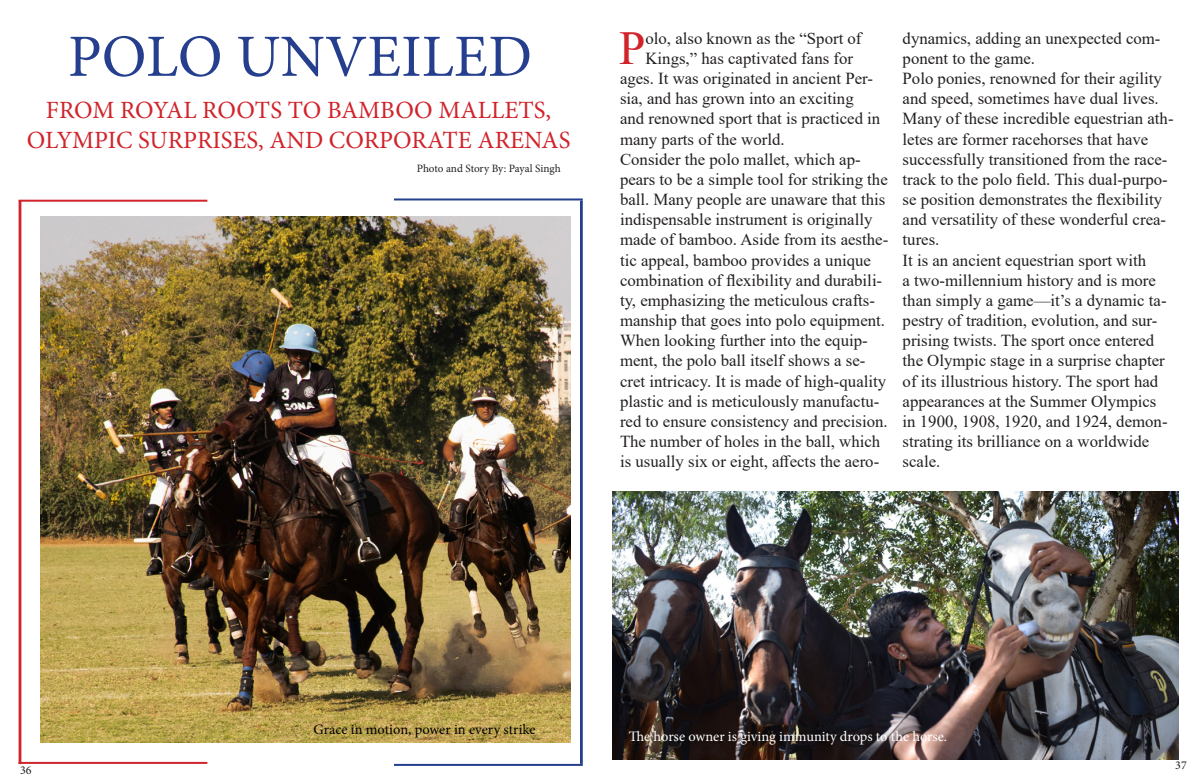
<style>
.page{position:relative;width:1200px;height:780px;background:#fff}
.page>*{position:absolute;margin:0;border:0;box-sizing:border-box;transform-origin:0 0}
.t1{font:60px "Minion Pro";color:#253f8e}
.t2{font:47.24px "Times New Roman";color:#d1232a}
.t3{font:24.8px/29.8px "Minion Pro";color:#d1232a;text-align:center}
.t4{font:16.8px/20.2px "Times New Roman";color:#231f20}
.t5{font:14.4px "Minion Pro";letter-spacing:-.005em;color:#fff}
.t6{font:14.4px "Minion Pro";color:#000}
.t7{font:12px "Minion Pro";color:#231f20}
.t8{font:11.2px "Minion Pro";letter-spacing:-.005em;color:#231f20}
</style>
<div class="page">
<hr style="left:580px;top:200px;width:3px;height:564px;background:#253f8e">
<hr style="left:394px;top:198px;width:189px;height:2px;background:#253f8e">
<hr style="left:394px;top:764px;width:189px;height:2px;background:#253f8e">
<hr style="left:19px;top:201px;width:2px;height:563px;background:#d1232a">
<hr style="left:19px;top:200px;width:188px;height:2px;background:#d1232a">
<hr style="left:19px;top:762px;width:188px;height:2px;background:#d1232a">
<img style="left:613px;top:491px;width:566px;height:269px">
<img style="left:40px;top:216px;width:530px;height:527px">
<p class="t1" style="left:68px;top:16px;width:466px">POLO UNVEILED</p>
<p class="t3" style="left:27px;top:96px;width:545px">FROM ROYAL ROOTS TO BAMBOO MALLETS,<br>OLYMPIC SURPRISES, AND CORPORATE ARENAS</p>
<p class="t8" style="left:417px;top:160px;width:145px">Photo and Story By: Payal Singh</p>
<p class="t2" style="left:619px;top:15px;width:28px">P</p>
<p class="t4" style="left:645px;top:28px;width:218px">olo, also known as the “Sport of</p>
<p class="t4" style="left:645px;top:48px;width:209px">Kings,” has captivated fans for</p>
<p class="t4" style="left:620px;top:68px;width:254px">ages. It was originated in ancient Per-</p>
<p class="t4" style="left:620px;top:88px;width:235px">sia, and has grown into an exciting</p>
<p class="t4" style="left:620px;top:108px;width:262px">and renowned sport that is practiced in</p>
<p class="t4" style="left:620px;top:128px;width:166px">many parts of the world.</p>
<p class="t4" style="left:620px;top:149px;width:270px">Consider the polo mallet, which ap&shy;pears to be a simple tool for striking the ball. Many people are unaware that this indispensable instrument is originally made of bamboo. Aside from its aesthe&shy;tic appeal, bamboo provides a unique combination of flexibility and durabili&shy;ty, emphasizing the meticulous crafts&shy;manship that goes into polo equipment.<br>When looking further into the equip&shy;ment, the polo ball itself shows a se&shy;cret intricacy. It is made of high-quality plastic and is meticulously manufactu&shy;red to ensure consistency and precision.<br>The number of holes in the ball, which is usually six or eight, affects the aero-</p>
<p class="t4" style="left:903px;top:28px;width:259px">dynamics, adding an unexpected com&shy;ponent to the game.</p>
<p class="t4" style="left:903px;top:68px;width:272px">Polo ponies, renowned for their agility and speed, sometimes have dual lives.<br>Many of these incredible equestrian ath&shy;letes are former racehorses that have successfully transitioned from the race&shy;track to the polo field. This dual-purpo&shy;se position demonstrates the flexibility and versatility of these wonderful crea&shy;tures.</p>
<p class="t4" style="left:903px;top:249px;width:267px">It is an ancient equestrian sport with<br>a two-millennium history and is more than simply a game—it’s a dynamic ta&shy;pestry of tradition, evolution, and sur&shy;prising twists. The sport once entered the Olympic stage in a surprise chapter of its illustrious history. The sport had appearances at the Summer Olympics in 1900, 1908, 1920, and 1924, demon&shy;strating its brilliance on a worldwide scale.</p>
<p class="t7" style="left:20px;top:762px;width:13px">36</p>
<p class="t6" style="left:314px;top:720px;width:224px">Grace in motion, power in every strike</p>
<p class="t5" style="left:629px;top:726px;width:320px">The horse owner is giving immunity drops to the horse.</p>
<p class="t7" style="left:1175px;top:757px;width:13px">37</p>
</div>
